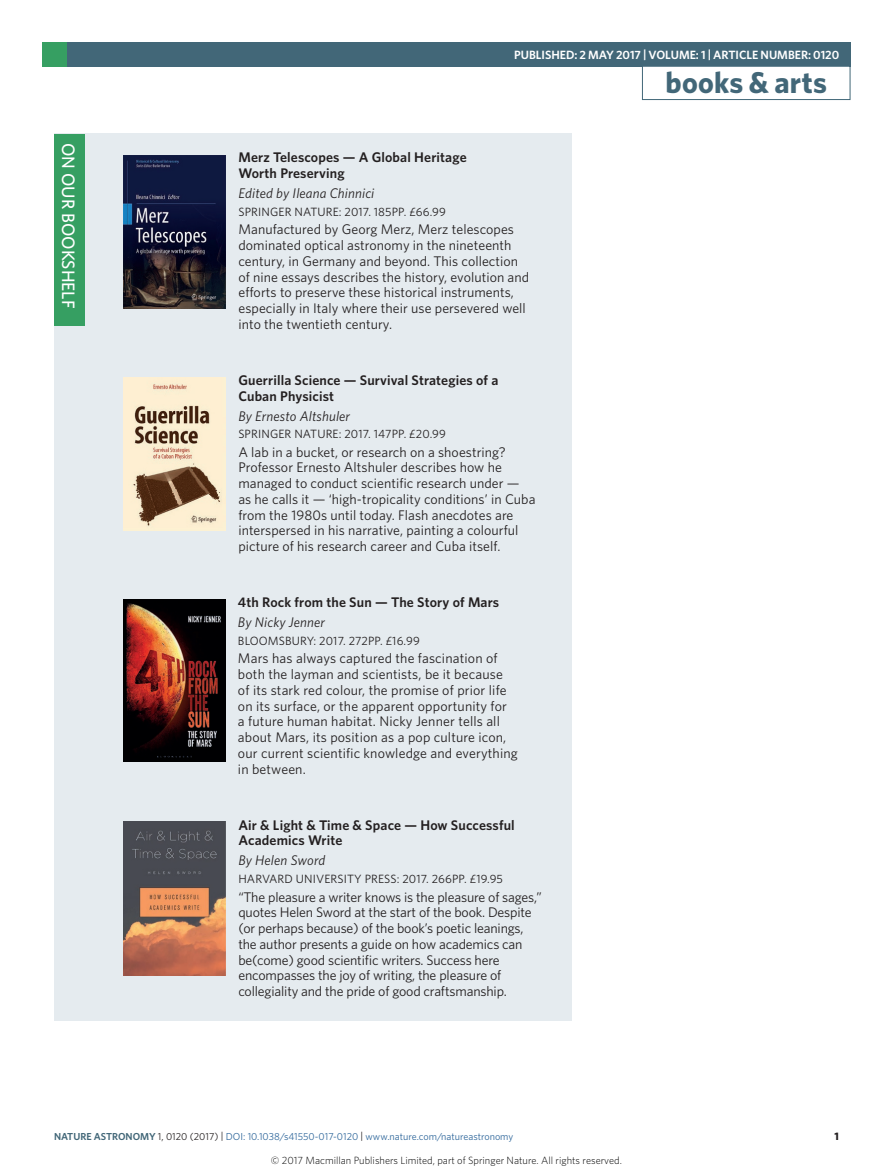
<style>
.page{position:relative;width:893px;height:1174px;background:#fff}
.page>*{position:absolute;margin:0;border:0;box-sizing:border-box;transform-origin:0 0}
.t1{font:700 30px "Whitney";letter-spacing:.01em;color:#426778}
.t2{font:500 18px "Whitney";color:#fff}
.B_A_box_body_first{font:13.95px/15.8px "Whitney";letter-spacing:.005em;color:#231f20}
.B_A_box_book_title{font:600 13.95px/15.8px "Whitney";letter-spacing:.01em;color:#231f20}
.B_A_box_book_author{font:italic 13.95px "Whitney";letter-spacing:.01em;color:#231f20}
.B_A_box_book_info{font:12px "Whitney";letter-spacing:.01em;color:#231f20}
.t3{font:600 12px "Whitney";color:#fff}
.t4{font:700 10.8px "Whitney";color:#231f20}
.t5{font:300 10.5px "Whitney";color:#000}
.t6{font:10.2px "Whitney";color:#2f679b}
.s1{font-weight:600;color:#426778}
.s2{color:#231f20}
</style>
<div class="page">
<div style="left:43px;top:43px;width:807px;height:24px;background:#426778"></div>
<div style="left:43px;top:43px;width:24px;height:24px;background:#369f62"></div>
<div style="left:642px;top:66px;width:208px;height:34px;border:1px solid #426778"></div>
<div style="left:54px;top:134px;width:517px;height:886px;background:#e5ebef"></div>
<div style="left:54px;top:134px;width:30px;height:192px;background:#369f62"></div>
<img style="left:124px;top:155px;width:102px;height:153px">
<img style="left:124px;top:377px;width:102px;height:154px">
<img style="left:124px;top:600px;width:102px;height:161px">
<img style="left:124px;top:821px;width:102px;height:154px">
<p class="t3" style="left:514px;top:47px;width:327px">PUBLISHED: 2 MAY 2017 | VOLUME: 1 | ARTICLE NUMBER: 0120</p>
<p class="t2" style="left:80px;top:143px;width:167px;rotate:90deg">ON OUR BOOKSHELF</p>
<p class="B_A_box_book_title" style="left:238px;top:149px;width:230px">Merz Telescopes — A Global Heritage<br>Worth Preserving</p>
<p class="B_A_box_book_author" style="left:238px;top:184px;width:137px">Edited by Ileana Chinnici</p>
<p class="B_A_box_book_info" style="left:238px;top:204px;width:209px">SPRINGER NATURE: 2017. 185PP. £66.99</p>
<p class="B_A_box_body_first" style="left:238px;top:221px;width:292px">Manufactured by Georg Merz, Merz telescopes dominated optical astronomy in the nineteenth century, in Germany and beyond. This collection of nine essays describes the history, evolution and efforts to preserve these historical instruments, especially in Italy where their use persevered well into the twentieth century.</p>
<p class="B_A_box_book_title" style="left:238px;top:372px;width:262px">Guerrilla Science — Survival Strategies of a<br>Cuban Physicist</p>
<p class="B_A_box_book_author" style="left:238px;top:406px;width:113px">By Ernesto Altshuler</p>
<p class="B_A_box_book_info" style="left:238px;top:426px;width:209px">SPRINGER NATURE: 2017. 147PP. £20.99</p>
<p class="B_A_box_body_first" style="left:238px;top:443px;width:299px">A lab in a bucket, or research on a shoestring?<br>Professor Ernesto Altshuler describes how he managed to conduct scientific research under — as he calls it — ‘high-tropicality conditions’ in Cuba from the 1980s until today. Flash anecdotes are interspersed in his narrative, painting a colourful picture of his research career and Cuba itself.</p>
<p class="B_A_box_book_title" style="left:238px;top:594px;width:263px">4th Rock from the Sun — The Story of Mars</p>
<p class="B_A_box_book_author" style="left:238px;top:613px;width:88px">By Nicky Jenner</p>
<p class="B_A_box_book_info" style="left:238px;top:633px;width:183px">BLOOMSBURY: 2017. 272PP. £16.99</p>
<p class="B_A_box_body_first" style="left:238px;top:650px;width:281px">Mars has always captured the fascination of both the layman and scientists, be it because of its stark red colour, the promise of prior life on its surface, or the apparent opportunity for<br>a future human habitat. Nicky Jenner tells all about Mars, its position as a pop culture icon, our current scientific knowledge and everything in between.</p>
<p class="B_A_box_book_title" style="left:238px;top:816px;width:278px">Air &amp; Light &amp; Time &amp; Space — How Successful<br>Academics Write</p>
<p class="B_A_box_book_author" style="left:238px;top:851px;width:88px">By Helen Sword</p>
<p class="B_A_box_book_info" style="left:238px;top:871px;width:266px">HARVARD UNIVERSITY PRESS: 2017. 266PP. £19.95</p>
<p class="B_A_box_body_first" style="left:238px;top:888px;width:305px">“The pleasure a writer knows is the pleasure of sages,” quotes Helen Sword at the start of the book. Despite (or perhaps because) of the book’s poetic leanings, the author presents a guide on how academics can be(come) good scientific writers. Success here encompasses the joy of writing, the pleasure of collegiality and the pride of good craftsmanship.</p>
<h1 class="t1" style="left:665px;top:62px;width:163px">books &amp; arts</h1>
<p class="t6" style="left:54px;top:1129px;width:461px"><span class="s1">NATURE ASTRONOMY</span> <span class="s2">1, 0120 (2017) |</span> DOI: 10.1038/s41550-017-0120 <span class="s2">|</span> www.nature.com/natureastronomy</p>
<p class="t4" style="left:834px;top:1129px;width:6px">1</p>
<p class="t5" style="left:271px;top:1153px;width:352px">© 2017 Macmillan Publishers Limited, part of Springer Nature. All rights reserved.</p>
</div>
